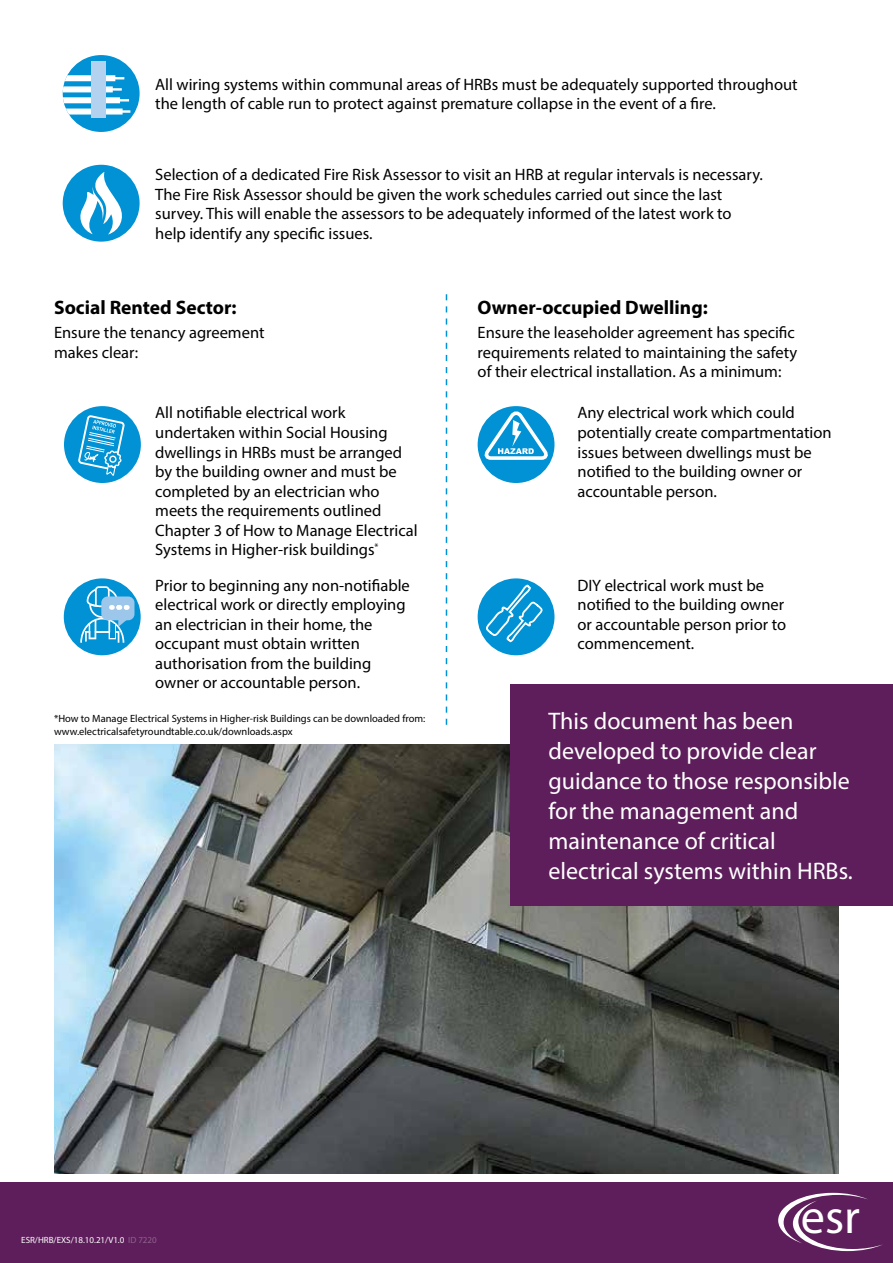
<style>
.page{position:relative;width:893px;height:1263px;background:#fff}
.page>*{position:absolute;margin:0;border:0;box-sizing:border-box;transform-origin:0 0}
.t1{font:48.3px "Myriad Pro";color:#fff}
.t2{font:24px/30px "Myriad Pro";color:#fff}
.t3{font:700 19.5px "Myriad Pro";color:#000}
.t4{font:16.5px/19.5px "Myriad Pro";color:#000}
.t5{font:10.5px/12.6px "Myriad Pro";color:#000}
.t6{font:9px "Myriad Pro";color:#fff}
.s1{color:#8f628a}
</style>
<div class="page">
<img style="left:54px;top:744px;width:785px;height:430px">
<svg style="left:446px;top:294px;width:1px;height:431px"></svg>
<div style="left:0;top:1182px;width:893px;height:81px;background:#5d1e5b"></div>
<div style="left:510px;top:685px;width:383px;height:221px;background:#5d1e5b"></div>
<svg style="left:778px;top:1193px;width:105px;height:58px"></svg>
<div style="left:478px;top:406px;width:76px;height:77px;background:#0092d4;border-radius:50%"></div>
<svg style="left:483px;top:407px;width:66px;height:53px"></svg>
<div style="left:64px;top:406px;width:77px;height:77px;background:#0092d4;border-radius:50%"></div>
<svg style="left:77px;top:414px;width:49px;height:62px"></svg>
<div style="left:64px;top:578px;width:77px;height:77px;background:#0092d4;border-radius:50%"></div>
<div style="left:101px;top:596px;width:33px;height:24px;background:#9cc7eb;border-radius:6px"></div>
<svg style="left:79px;top:585px;width:50px;height:58px"></svg>
<div style="left:478px;top:578px;width:76px;height:77px;background:#0092d4;border-radius:50%"></div>
<svg style="left:485px;top:583px;width:59px;height:60px"></svg>
<div style="left:63px;top:55px;width:77px;height:77px;background:#0092d4;border-radius:50%"></div>
<div style="left:63px;top:75px;width:52px;height:6px;background:#fff"></div>
<svg style="left:115px;top:77px;width:9px;height:2px"></svg>
<div style="left:63px;top:86px;width:50px;height:6px;background:#fff"></div>
<svg style="left:112px;top:88px;width:10px;height:3px"></svg>
<div style="left:63px;top:97px;width:57px;height:6px;background:#fff"></div>
<svg style="left:120px;top:99px;width:9px;height:2px"></svg>
<div style="left:63px;top:109px;width:60px;height:6px;background:#fff"></div>
<svg style="left:122px;top:110px;width:8px;height:3px"></svg>
<div style="left:91px;top:62px;width:14px;height:56px;background:#b2d2f0"></div>
<div style="left:63px;top:165px;width:77px;height:77px;background:#0092d4;border-radius:50%"></div>
<svg style="left:78px;top:172px;width:47px;height:63px"></svg>
<p class="t4" style="left:155px;top:74px;width:644px">All wiring systems within communal areas of HRBs must be adequately supported throughout the length of cable run to protect against premature collapse in the event of a fire.</p>
<p class="t4" style="left:155px;top:165px;width:609px">Selection of a dedicated Fire Risk Assessor to visit an HRB at regular intervals is necessary.<br>The Fire Risk Assessor should be given the work schedules carried out since the last survey. This will enable the assessors to be adequately informed of the latest work to help identify any specific issues.</p>
<p class="t3" style="left:54px;top:295px;width:184px">Social Rented Sector:</p>
<p class="t4" style="left:54px;top:323px;width:212px">Ensure the tenancy agreement makes clear:</p>
<p class="t3" style="left:478px;top:295px;width:232px">Owner-occupied Dwelling:</p>
<p class="t4" style="left:478px;top:323px;width:321px">Ensure the leaseholder agreement has specific requirements related to maintaining the safety of their electrical installation. As a minimum:</p>
<p class="t4" style="left:155px;top:403px;width:264px">All notifiable electrical work undertaken within Social Housing dwellings in HRBs must be arranged by the building owner and must be completed by an electrician who meets the requirements outlined Chapter 3 of How to Manage Electrical Systems in Higher-risk buildings<sup>*</sup></p>
<p class="t4" style="left:577px;top:403px;width:256px">Any electrical work which could potentially create compartmentation issues between dwellings must be notified to the building owner or accountable person.</p>
<p class="t4" style="left:155px;top:575px;width:256px">Prior to beginning any non-notifiable electrical work or directly employing an electrician in their home, the occupant must obtain written authorisation from the building owner or accountable person.</p>
<p class="t4" style="left:577px;top:575px;width:210px">DIY electrical work must be notified to the building owner or accountable person prior to commencement.</p>
<p class="t5" style="left:54px;top:712px;width:373px">*How to Manage Electrical Systems in Higher-risk Buildings can be downloaded from: www.electricalsafetyroundtable.co.uk/downloads.aspx</p>
<h2 class="t2" style="left:549px;top:706px;width:306px">This document has been developed to provide clear guidance to those responsible for the management and maintenance of critical electrical systems within HRBs.</h2>
<p class="t6" style="left:21px;top:1234px;width:137px">ESR/HRB/EXS/18.10.21/V1.0 <span class="s1">ID 7220</span></p>
<h1 class="t1" style="left:801px;top:1187px;width:61px">esr</h1>
</div>
